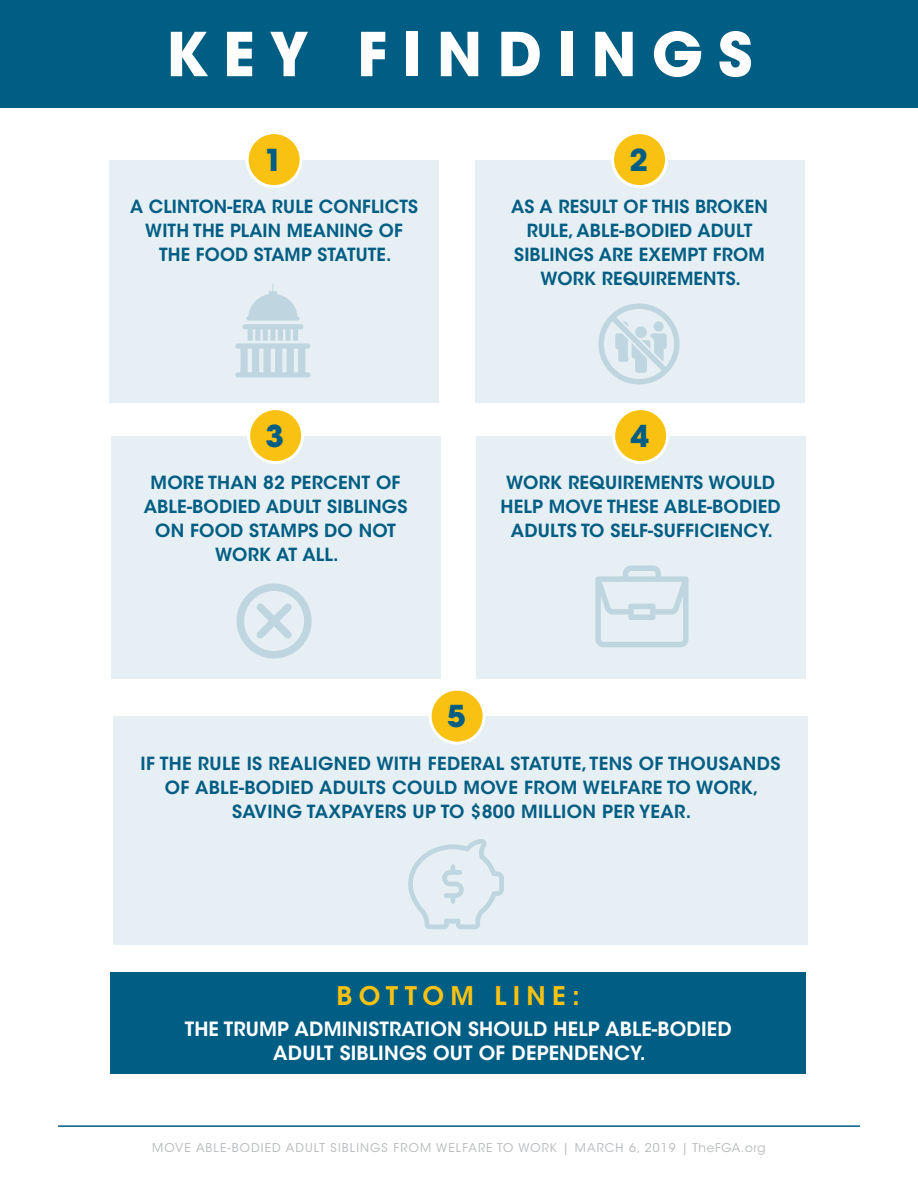
<style>
.page{position:relative;width:918px;height:1188px;background:#fff}
.page>*{position:absolute;margin:0;border:0;box-sizing:border-box;transform-origin:0 0}
.Body_Text{font:700 60px "ITC Avant Garde Std";letter-spacing:.25em;color:#fff}
.t1{font:700 30px "ITC Avant Garde Std";color:#005d83}
.Body_Text-2{font:600 25.5px "ITC Avant Garde Std";letter-spacing:.25em;color:#f9c213}
.Body_Text-3{font:600 19.5px/24px "ITC Avant Garde Std";letter-spacing:.01em;color:#fff;text-align:center}
.key_findings_text{font:600 18px/24px "ITC Avant Garde Std";letter-spacing:.01em;color:#005d83;text-align:center}
.t2{font:12px "ITC Avant Garde Std";letter-spacing:.09em;color:#b6b8ba}
</style>
<div class="page">
<hr style="left:58px;top:1125px;width:802px;height:2px;background:#005d83">
<div style="left:111px;top:973px;width:695px;height:101px;background:#005d83"></div>
<div style="left:110px;top:160px;width:329px;height:243px;background:#e6eff3"></div>
<div style="left:247px;top:133px;width:54px;height:54px;background:#f9c213;border-radius:50%"></div>
<div style="left:246px;top:131px;width:57px;height:57px;border:3px solid #fff;border-radius:50%"></div>
<div style="left:475px;top:160px;width:329px;height:243px;background:#e6eff3"></div>
<div style="left:613px;top:133px;width:54px;height:54px;background:#f9c213;border-radius:50%"></div>
<div style="left:611px;top:131px;width:57px;height:57px;border:3px solid #fff;border-radius:50%"></div>
<div style="left:111px;top:436px;width:329px;height:243px;background:#e6eff3"></div>
<div style="left:249px;top:409px;width:54px;height:54px;background:#f9c213;border-radius:50%"></div>
<div style="left:247px;top:407px;width:57px;height:57px;border:3px solid #fff;border-radius:50%"></div>
<div style="left:476px;top:436px;width:330px;height:243px;background:#e6eff3"></div>
<div style="left:614px;top:409px;width:54px;height:54px;background:#f9c213;border-radius:50%"></div>
<div style="left:612px;top:407px;width:57px;height:57px;border:3px solid #fff;border-radius:50%"></div>
<div style="left:113px;top:716px;width:695px;height:229px;background:#e6eff3"></div>
<div style="left:430px;top:689px;width:54px;height:54px;background:#f9c213;border-radius:50%"></div>
<div style="left:429px;top:688px;width:57px;height:57px;border:3px solid #fff;border-radius:50%"></div>
<div style="left:0;top:0;width:918px;height:108px;background:#005d83"></div>
<svg style="left:235px;top:284px;width:75px;height:93px"></svg>
<svg style="left:595px;top:565px;width:94px;height:82px"></svg>
<svg style="left:237px;top:583px;width:75px;height:76px"></svg>
<svg style="left:408px;top:839px;width:96px;height:90px"></svg>
<svg style="left:598px;top:303px;width:82px;height:81px"></svg>
<p class="Body_Text" style="left:166px;top:15px;width:588px">KEY FINDINGS</p>
<p class="t1" style="left:264px;top:140px;width:20px">1</p>
<p class="key_findings_text" style="left:130px;top:195px;width:290px">A CLINTON-ERA RULE CONFLICTS<br>WITH THE PLAIN MEANING OF<br>THE FOOD STAMP STATUTE.</p>
<p class="t1" style="left:266px;top:416px;width:20px">3</p>
<p class="key_findings_text" style="left:144px;top:471px;width:265px">MORE THAN 82 PERCENT OF<br>ABLE-BODIED ADULT SIBLINGS<br>ON FOOD STAMPS DO NOT<br>WORK AT ALL.</p>
<p class="t1" style="left:630px;top:140px;width:20px">2</p>
<p class="key_findings_text" style="left:511px;top:195px;width:259px">AS A RESULT OF THIS BROKEN<br>RULE, ABLE-BODIED ADULT<br>SIBLINGS ARE EXEMPT FROM<br>WORK REQUIREMENTS.</p>
<p class="t1" style="left:631px;top:416px;width:20px">4</p>
<p class="key_findings_text" style="left:501px;top:471px;width:282px">WORK REQUIREMENTS WOULD<br>HELP MOVE THESE ABLE-BODIED<br>ADULTS TO SELF-SUFFICIENCY.</p>
<p class="t1" style="left:447px;top:697px;width:20px">5</p>
<p class="key_findings_text" style="left:141px;top:751px;width:641px">IF THE RULE IS REALIGNED WITH FEDERAL STATUTE, TENS OF THOUSANDS<br>OF ABLE-BODIED ADULTS COULD MOVE FROM WELFARE TO WORK,<br>SAVING TAXPAYERS UP TO $800 MILLION PER YEAR.</p>
<p class="Body_Text-2" style="left:337px;top:980px;width:245px">BOTTOM LINE:</p>
<p class="Body_Text-3" style="left:185px;top:1017px;width:549px">THE TRUMP ADMINISTRATION SHOULD HELP ABLE-BODIED<br>ADULT SIBLINGS OUT OF DEPENDENCY.</p>
<p class="t2" style="left:152px;top:1140px;width:615px">MOVE ABLE-BODIED ADULT SIBLINGS FROM WELFARE TO WORK | MARCH 6, 2019 | TheFGA.org</p>
</div>
